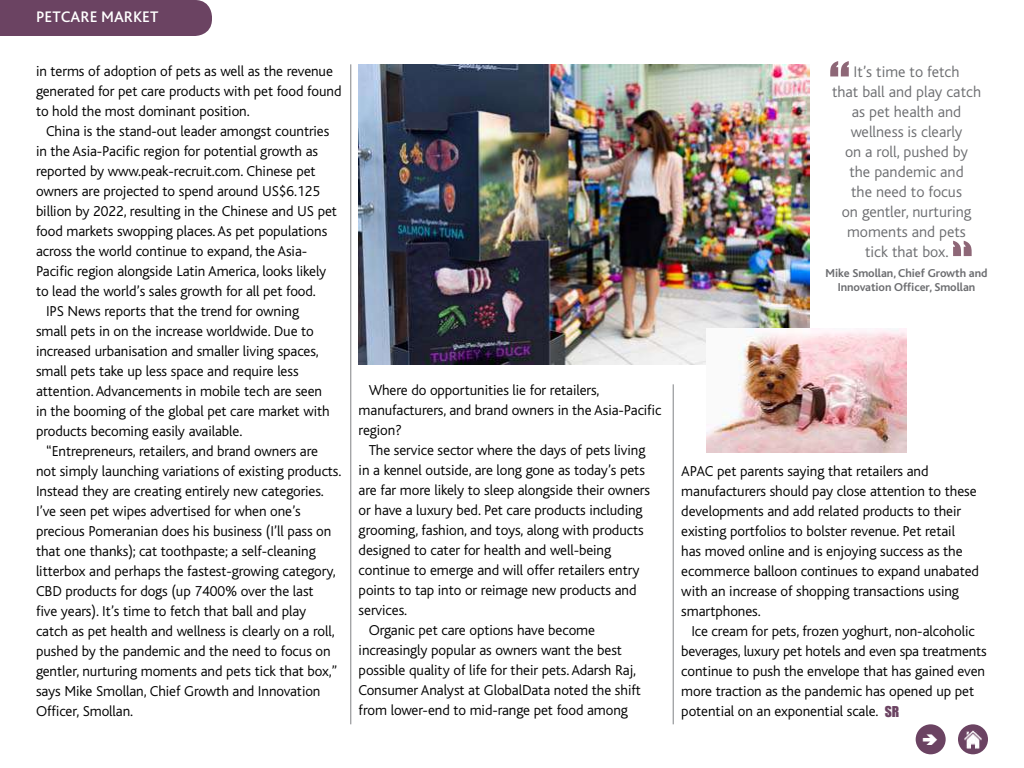
<style>
.page{position:relative;width:1024px;height:768px;background:#fff}
.page>*{position:absolute;margin:0;border:0;box-sizing:border-box;transform-origin:0 0}
.t1{font:60px "Impact";color:#8e6777}
.t2{font:300 16px/20px "Bliss";color:#6d6e71;text-align:center}
.t3{font:500 16px "Bliss Pro";color:#fff}
.t4{font:300 15px/20px "Bliss";letter-spacing:-.005em;color:#000}
.t5{font:700 12px/14px "Bliss";letter-spacing:-.005em;color:#6d6e71;text-align:center}
.s1{font-family:"Impact";font-weight:400;font-size:13.8px;color:#6b4362}
</style>
<div class="page">
<div style="left:0;top:0;width:212px;height:36px;background:#6b4362"></div>
<img style="left:359px;top:64px;width:450px;height:300px">
<img style="left:707px;top:328px;width:199px;height:125px">
<div style="left:916px;top:724px;width:30px;height:30px;background:#6b4362;border-radius:50%"></div>
<div style="left:958px;top:724px;width:30px;height:30px;background:#6b4362;border-radius:50%"></div>
<img style="left:964px;top:730px;width:18px;height:18px">
<hr style="left:673px;top:384px;width:1px;height:340px;background:#808285">
<hr style="left:351px;top:64px;width:1px;height:660px;background:#808285">
<p class="t3" style="left:36px;top:6px;width:124px">PETCARE MARKET</p>
<p class="t4" style="left:36px;top:61px;width:307px">in terms of adoption of pets as well as the revenue generated for pet care products with pet food found to hold the most dominant position.</p>
<p class="t4" style="left:46px;top:121px;width:285px">China is the stand-out leader amongst countries</p>
<p class="t4" style="left:36px;top:141px;width:284px">in the Asia-Pacific region for potential growth as</p>
<p class="t4" style="left:36px;top:161px;width:281px">reported by www.peak-recruit.com. Chinese pet</p>
<p class="t4" style="left:36px;top:181px;width:286px">owners are projected to spend around US$6.125</p>
<p class="t4" style="left:36px;top:201px;width:303px">billion by 2022, resulting in the Chinese and US pet</p>
<p class="t4" style="left:36px;top:221px;width:293px">food markets swopping places. As pet populations</p>
<p class="t4" style="left:36px;top:241px;width:273px">across the world continue to expand, the Asia-</p>
<p class="t4" style="left:36px;top:261px;width:292px">Pacific region alongside Latin America, looks likely</p>
<p class="t4" style="left:36px;top:281px;width:281px">to lead the world’s sales growth for all pet food.</p>
<p class="t4" style="left:46px;top:301px;width:255px">IPS News reports that the trend for owning</p>
<p class="t4" style="left:36px;top:321px;width:279px">small pets in on the increase worldwide. Due to</p>
<p class="t4" style="left:36px;top:341px;width:284px">increased urbanisation and smaller living spaces,</p>
<p class="t4" style="left:36px;top:361px;width:264px">small pets take up less space and require less</p>
<p class="t4" style="left:36px;top:381px;width:288px">attention. Advancements in mobile tech are seen</p>
<p class="t4" style="left:36px;top:401px;width:295px">in the booming of the global pet care market with</p>
<p class="t4" style="left:36px;top:421px;width:208px">products becoming easily available.</p>
<p class="t4" style="left:46px;top:441px;width:274px">“Entrepreneurs, retailers, and brand owners are</p>
<p class="t4" style="left:36px;top:461px;width:307px">not simply launching variations of existing products.</p>
<p class="t4" style="left:36px;top:481px;width:289px">Instead they are creating entirely new categories.</p>
<p class="t4" style="left:36px;top:501px;width:266px">I’ve seen pet wipes advertised for when one’s</p>
<p class="t4" style="left:36px;top:521px;width:297px">precious Pomeranian does his business (I’ll pass on</p>
<p class="t4" style="left:36px;top:541px;width:281px">that one thanks); cat toothpaste; a self-cleaning</p>
<p class="t4" style="left:36px;top:561px;width:301px">litterbox and perhaps the fastest-growing category,</p>
<p class="t4" style="left:36px;top:581px;width:279px">CBD products for dogs (up 7400% over the last</p>
<p class="t4" style="left:36px;top:601px;width:272px">five years). It’s time to fetch that ball and play</p>
<p class="t4" style="left:36px;top:621px;width:300px">catch as pet health and wellness is clearly on a roll,</p>
<p class="t4" style="left:36px;top:641px;width:296px">pushed by the pandemic and the need to focus on</p>
<p class="t4" style="left:36px;top:661px;width:303px">gentler, nurturing moments and pets tick that box,”</p>
<p class="t4" style="left:36px;top:681px;width:286px">says Mike Smollan, Chief Growth and Innovation</p>
<p class="t4" style="left:36px;top:701px;width:99px">Officer, Smollan.</p>
<p class="t4" style="left:359px;top:381px;width:304px;text-indent:10px">Where do opportunities lie for retailers, manufacturers, and brand owners in the Asia-Pacific region?</p>
<p class="t4" style="left:369px;top:441px;width:278px">The service sector where the days of pets living</p>
<p class="t4" style="left:359px;top:461px;width:288px">in a kennel outside, are long gone as today’s pets</p>
<p class="t4" style="left:359px;top:481px;width:293px">are far more likely to sleep alongside their owners</p>
<p class="t4" style="left:359px;top:501px;width:286px">or have a luxury bed. Pet care products including</p>
<p class="t4" style="left:359px;top:521px;width:287px">grooming, fashion, and toys, along with products</p>
<p class="t4" style="left:359px;top:541px;width:254px">designed to cater for health and well-being</p>
<p class="t4" style="left:359px;top:561px;width:282px">continue to emerge and will offer retailers entry</p>
<p class="t4" style="left:359px;top:581px;width:279px">points to tap into or reimage new products and</p>
<p class="t4" style="left:359px;top:601px;width:50px">services.</p>
<p class="t4" style="left:369px;top:621px;width:228px">Organic pet care options have become</p>
<p class="t4" style="left:359px;top:641px;width:265px">increasingly popular as owners want the best</p>
<p class="t4" style="left:359px;top:661px;width:279px">possible quality of life for their pets. Adarsh Raj,</p>
<p class="t4" style="left:359px;top:681px;width:284px">Consumer Analyst at GlobalData noted the shift</p>
<p class="t4" style="left:359px;top:701px;width:271px">from lower-end to mid-range pet food among</p>
<h1 class="t1" style="left:829px;top:38px;width:22px">“</h1>
<p class="t2" style="left:832px;top:62px;width:151px">It’s time to fetch<br>that ball and play catch as pet health and wellness is clearly<br>on a roll, pushed by<br>the pandemic and<br>the need to focus<br>on gentler, nurturing moments and pets<br>tick that box.</p>
<p class="t5" style="left:826px;top:266px;width:164px">Mike Smollan, Chief Growth and<br>Innovation Officer, Smollan</p>
<p class="t4" style="left:681px;top:461px;width:299px">APAC pet parents saying that retailers and manufacturers should pay close attention to these developments and add related products to their existing portfolios to bolster revenue. Pet retail<br>has moved online and is enjoying success as the ecommerce balloon continues to expand unabated with an increase of shopping transactions using smartphones.</p>
<p class="t4" style="left:681px;top:621px;width:307px;text-indent:10px">Ice cream for pets, frozen yoghurt, non-alcoholic beverages, luxury pet hotels and even spa treatments continue to push the envelope that has gained even more traction as the pandemic has opened up pet potential on an exponential scale. <span class="s1">SR</span></p>
</div>
